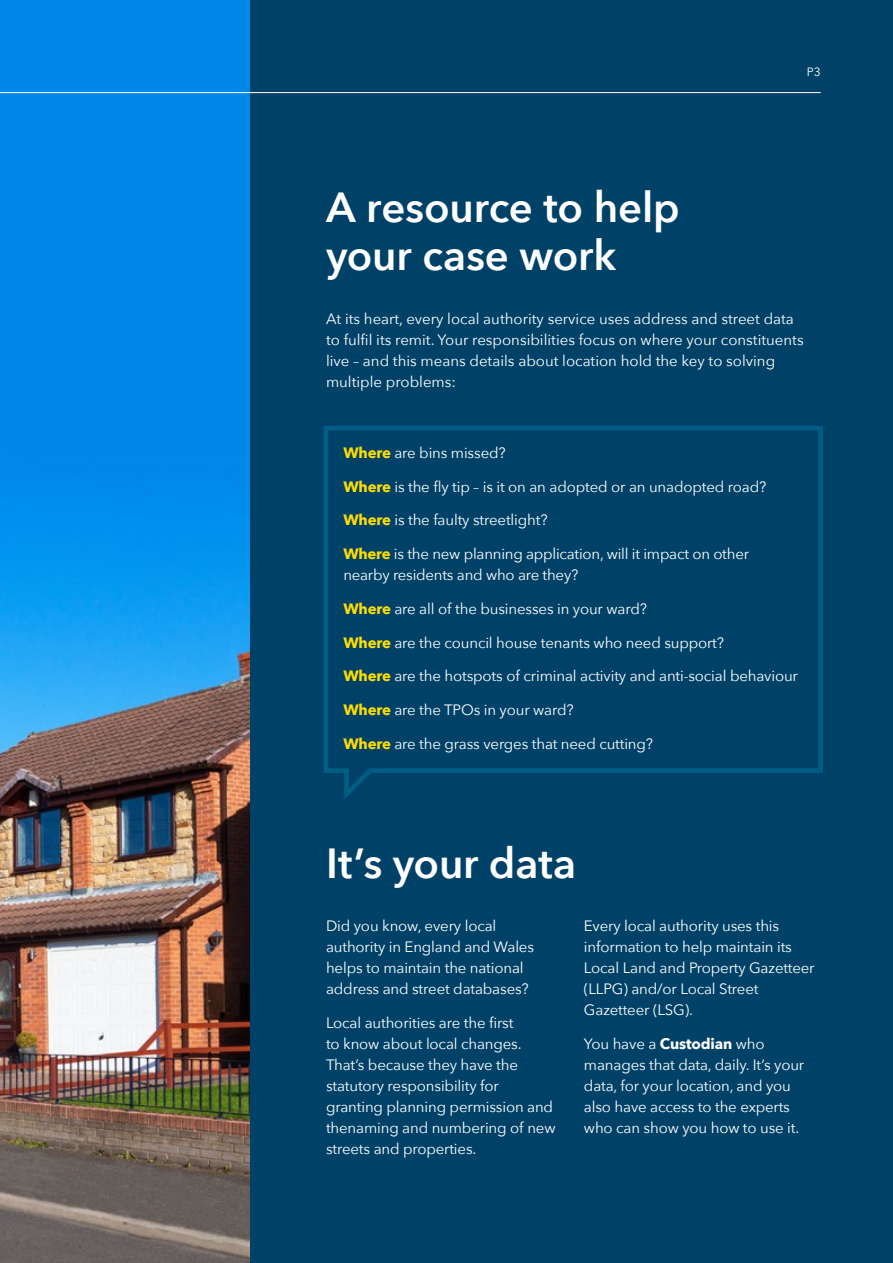
<style>
.page{position:relative;width:893px;height:1263px;background:#fff}
.page>*{position:absolute;margin:0;border:0;box-sizing:border-box;transform-origin:0 0}
.New_H1{font:600 42px/48px "Avenir Next";letter-spacing:-.005em;color:#fff}
.New_Body_Large{font:15px/21px "Avenir Next";letter-spacing:-.01em;color:#fff}
.Running_Head_Foot{font:12px "Avenir Next";color:#fff}
.s1{font-weight:700;color:#fd0}
.s2{font-weight:700}
</style>
<div class="page">
<div style="left:0;top:0;width:306px;height:1263px;background:#0088e8"></div>
<img style="left:0;top:451px;width:251px;height:812px">
<div style="left:251px;top:0;width:642px;height:1263px;background:#004267"></div>
<svg style="left:324px;top:426px;width:499px;height:373px"></svg>
<hr style="left:0;top:92px;width:821px;height:1px;background:#fff">
<p class="Running_Head_Foot" style="left:807px;top:61px;width:15px">P3</p>
<p class="New_H1" style="left:326px;top:182px;width:355px">A resource to help your case work</p>
<p class="New_Body_Large" style="left:326px;top:308px;width:479px">At its heart, every local authority service uses address and street data to fulfil its remit. Your responsibilities focus on where your constituents live – and this means details about location hold the key to solving multiple problems:</p>
<p class="New_Body_Large" style="left:343px;top:441px;width:164px"><span class="s1">Where</span> are bins missed?</p>
<p class="New_Body_Large" style="left:343px;top:475px;width:424px"><span class="s1">Where</span> is the fly tip – is it on an adopted or an unadopted road?</p>
<p class="New_Body_Large" style="left:343px;top:509px;width:206px"><span class="s1">Where</span> is the faulty streetlight?</p>
<p class="New_Body_Large" style="left:343px;top:543px;width:407px"><span class="s1">Where</span> is the new planning application, will it impact on other nearby residents and who are they?</p>
<p class="New_Body_Large" style="left:343px;top:598px;width:305px"><span class="s1">Where</span> are all of the businesses in your ward?</p>
<p class="New_Body_Large" style="left:343px;top:631px;width:382px"><span class="s1">Where</span> are the council house tenants who need support?</p>
<p class="New_Body_Large" style="left:343px;top:665px;width:456px"><span class="s1">Where</span> are the hotspots of criminal activity and anti-social behaviour</p>
<p class="New_Body_Large" style="left:343px;top:699px;width:232px"><span class="s1">Where</span> are the TPOs in your ward?</p>
<p class="New_Body_Large" style="left:343px;top:733px;width:311px"><span class="s1">Where</span> are the grass verges that need cutting?</p>
<p class="New_H1" style="left:326px;top:838px;width:252px">It’s your data</p>
<p class="New_Body_Large" style="left:326px;top:914px;width:210px">Did you know, every local authority in England and Wales helps to maintain the national address and street databases?</p>
<p class="New_Body_Large" style="left:326px;top:1011px;width:231px">Local authorities are the first<br>to know about local changes.<br>That’s because they have the statutory responsibility for granting planning permission and thenaming and numbering of new streets and properties.</p>
<p class="New_Body_Large" style="left:584px;top:914px;width:232px">Every local authority uses this information to help maintain its<br>Local Land and Property Gazetteer (LLPG) and/or Local Street<br>Gazetteer (LSG).</p>
<p class="New_Body_Large" style="left:584px;top:1032px;width:222px">You have a <span class="s2">Custodian</span> who manages that data, daily. It’s your data, for your location, and you also have access to the experts who can show you how to use it.</p>
</div>
